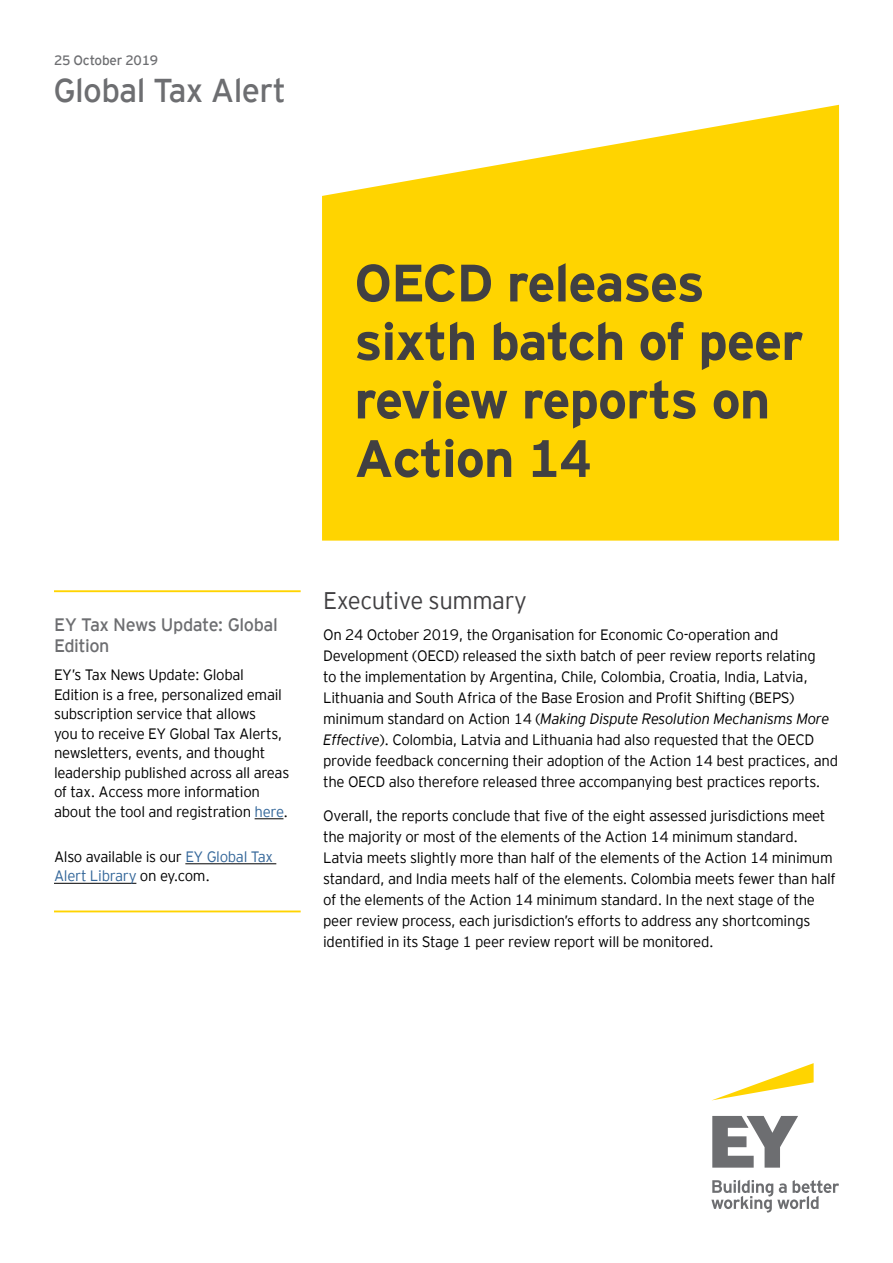
<style>
.page{position:relative;width:893px;height:1263px;background:#fff}
.page>*{position:absolute;margin:0;border:0;box-sizing:border-box;transform-origin:0 0}
.t1{font:700 52.5px/58.5px "EY Interstate";letter-spacing:-.02em;color:#414042}
.t2{font:33px "EY Interstate";letter-spacing:-.02em;color:#6d6e71}
.t3{font:300 24px "EY Interstate";letter-spacing:-.02em;color:#414042}
.t4{font:18px/21px "EY Interstate";letter-spacing:-.025em;color:#6d6e71}
.t5{font:300 15px/21px "EY Interstate";letter-spacing:-.02em;color:#000}
.t6{font:13.5px "EY Interstate";letter-spacing:-.02em;color:#6d6e71}
.s1{color:#369}
.s2{font-style:italic}
</style>
<div class="page">
<svg style="left:322px;top:105px;width:517px;height:436px;background:#ffd81a"></svg>
<hr style="left:54px;top:590px;width:247px;height:2px;background:#ffd400">
<svg style="left:255px;top:818px;width:28px;height:1px"></svg>
<hr style="left:185px;top:863px;width:91px;height:1px;background:#000">
<hr style="left:54px;top:883px;width:82px;height:1px;background:#000">
<hr style="left:54px;top:910px;width:247px;height:2px;background:#ffd400">
<svg style="left:713px;top:1063px;width:101px;height:37px"></svg>
<svg style="left:711px;top:1116px;width:128px;height:96px"></svg>
<p class="t6" style="left:54px;top:50px;width:106px">25 October 2019</p>
<h2 class="t2" style="left:53px;top:67px;width:234px">Global Tax Alert</h2>
<h1 class="t1" style="left:354px;top:250px;width:451px">OECD releases sixth batch of peer review reports on<br>Action 14</h1>
<p class="t4" style="left:54px;top:613px;width:225px">EY Tax News Update: Global<br>Edition</p>
<p class="t5" style="left:54px;top:664px;width:237px;line-height:19.5px">EY’s Tax News Update: Global Edition is a free, personalized email subscription service that allows<br>you to receive EY Global Tax Alerts, newsletters, events, and thought leadership published across all areas of tax. Access more information about the tool and registration <span class="s1">here</span>.</p>
<p class="t5" style="left:54px;top:846px;width:221px;line-height:19.5px">Also available is our <span class="s1">EY Global Tax<br>Alert Library</span> on ey.com.</p>
<h3 class="t3" style="left:323px;top:584px;width:205px">Executive summary</h3>
<p class="t5" style="left:323px;top:623px;width:516px">On 24 October 2019, the Organisation for Economic Co-operation and Development (OECD) released the sixth batch of peer review reports relating<br>to the implementation by Argentina, Chile, Colombia, Croatia, India, Latvia, Lithuania and South Africa of the Base Erosion and Profit Shifting (BEPS) minimum standard on Action 14 (<span class="s2">Making Dispute Resolution Mechanisms More Effective</span>). Colombia, Latvia and Lithuania had also requested that the OECD provide feedback concerning their adoption of the Action 14 best practices, and the OECD also therefore released three accompanying best practices reports.</p>
<p class="t5" style="left:323px;top:804px;width:514px">Overall, the reports conclude that five of the eight assessed jurisdictions meet the majority or most of the elements of the Action 14 minimum standard.<br>Latvia meets slightly more than half of the elements of the Action 14 minimum standard, and India meets half of the elements. Colombia meets fewer than half of the elements of the Action 14 minimum standard. In the next stage of the peer review process, each jurisdiction’s efforts to address any shortcomings identified in its Stage 1 peer review report will be monitored.</p>
</div>
